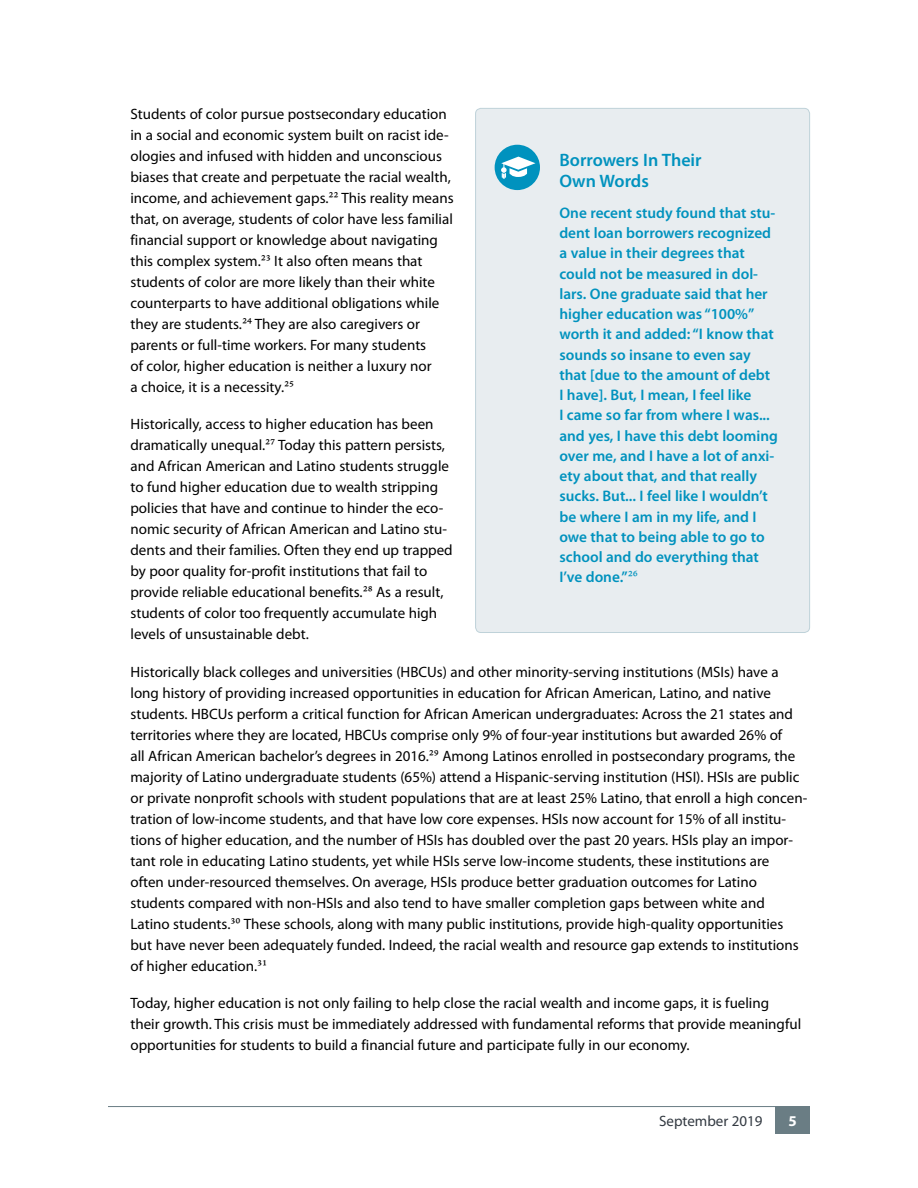
<style>
.page{position:relative;width:918px;height:1188px;background:#fff}
.page>*{position:absolute;margin:0;border:0;box-sizing:border-box;transform-origin:0 0}
.t1{font:600 18px/21px "Myriad Pro";color:#0092be}
.t2{font:600 15.3px/20.2px "Myriad Pro";color:#0092be}
.t3{font:15px/21px "Myriad Pro";color:#000}
.t4{font:15px "Myriad Pro";color:#333a42}
.t5{font:700 15px "Myriad Pro";color:#fff}
.s1{font-family:"Adobe Jenson Pro"}
.s2{font-family:"Adobe Jenson Pro";font-weight:400}
</style>
<div class="page">
<hr style="left:108px;top:1106px;width:702px;height:1px;background:#6a7d84">
<div style="left:775px;top:1107px;width:35px;height:27px;background:#6a7d84"></div>
<div style="left:476px;top:108px;width:334px;height:525px;background:#e8edf0;border-radius:5px"></div>
<div style="left:495px;top:145px;width:45px;height:45px;background:#0092be;border-radius:50%"></div>
<svg style="left:501px;top:157px;width:34px;height:21px"></svg>
<p class="t3" style="left:130px;top:103px;width:325px">Students of color pursue postsecondary education in a social and economic system built on racist ide&shy;ologies and infused with hidden and unconscious biases that create and perpetuate the racial wealth, income, and achievement gaps.<span class="s1">22</span> This reality means that, on average, students of color have less familial financial support or knowledge about navigating this complex system.<span class="s1">23</span> It also often means that students of color are more likely than their white counterparts to have additional obligations while they are students.<span class="s1">24</span> They are also caregivers or parents or full-time workers. For many students<br>of color, higher education is neither a luxury nor<br>a choice, it is a necessity.<span class="s1">25</span></p>
<p class="t3" style="left:130px;top:414px;width:324px">Historically, access to higher education has been dramatically unequal.<span class="s1">27</span> Today this pattern persists, and African American and Latino students struggle to fund higher education due to wealth stripping policies that have and continue to hinder the eco&shy;nomic security of African American and Latino stu&shy;dents and their families. Often they end up trapped by poor quality for-profit institutions that fail to provide reliable educational benefits.<span class="s1">28</span> As a result, students of color too frequently accumulate high levels of unsustainable debt.</p>
<p class="t3" style="left:130px;top:661px;width:678px">Historically black colleges and universities (HBCUs) and other minority-serving institutions (MSIs) have a long history of providing increased opportunities in education for African American, Latino, and native students. HBCUs perform a critical function for African American undergraduates: Across the 21 states and territories where they are located, HBCUs comprise only 9% of four-year institutions but awarded 26% of<br>all African American bachelor’s degrees in 2016.<span class="s1">29</span> Among Latinos enrolled in postsecondary programs, the majority of Latino undergraduate students (65%) attend a Hispanic-serving institution (HSI). HSIs are public or private nonprofit schools with student populations that are at least 25% Latino, that enroll a high concen&shy;tration of low-income students, and that have low core expenses. HSIs now account for 15% of all institu&shy;tions of higher education, and the number of HSIs has doubled over the past 20 years. HSIs play an impor&shy;tant role in educating Latino students, yet while HSIs serve low-income students, these institutions are<br>often under-resourced themselves. On average, HSIs produce better graduation outcomes for Latino students compared with non-HSIs and also tend to have smaller completion gaps between white and Latino students.<span class="s1">30</span> These schools, along with many public institutions, provide high-quality opportunities but have never been adequately funded. Indeed, the racial wealth and resource gap extends to institutions of higher education.<span class="s1">31</span></p>
<p class="t3" style="left:130px;top:992px;width:672px">Today, higher education is not only failing to help close the racial wealth and income gaps, it is fueling their growth. This crisis must be immediately addressed with fundamental reforms that provide meaningful opportunities for students to build a financial future and participate fully in our economy.</p>
<p class="t1" style="left:559px;top:149px;width:144px">Borrowers In Their<br>Own Words</p>
<p class="t2" style="left:559px;top:202px;width:220px">One recent study found that stu&shy;dent loan borrowers recognized a value in their degrees that could not be measured in dol&shy;lars. One graduate said that her higher education was “100%” worth it and added: “I know that sounds so insane to even say that [due to the amount of debt<br>I have]. But, I mean, I feel like<br>I came so far from where I was... and yes, I have this debt looming over me, and I have a lot of anxi&shy;ety about that, and that really sucks. But... I feel like I wouldn’t be where I am in my life, and I owe that to being able to go to school and do everything that<br>I’ve done.”<span class="s2">26</span></p>
<p class="t4" style="left:659px;top:1112px;width:105px">September 2019</p>
<p class="t5" style="left:788px;top:1111px;width:10px">5</p>
</div>
